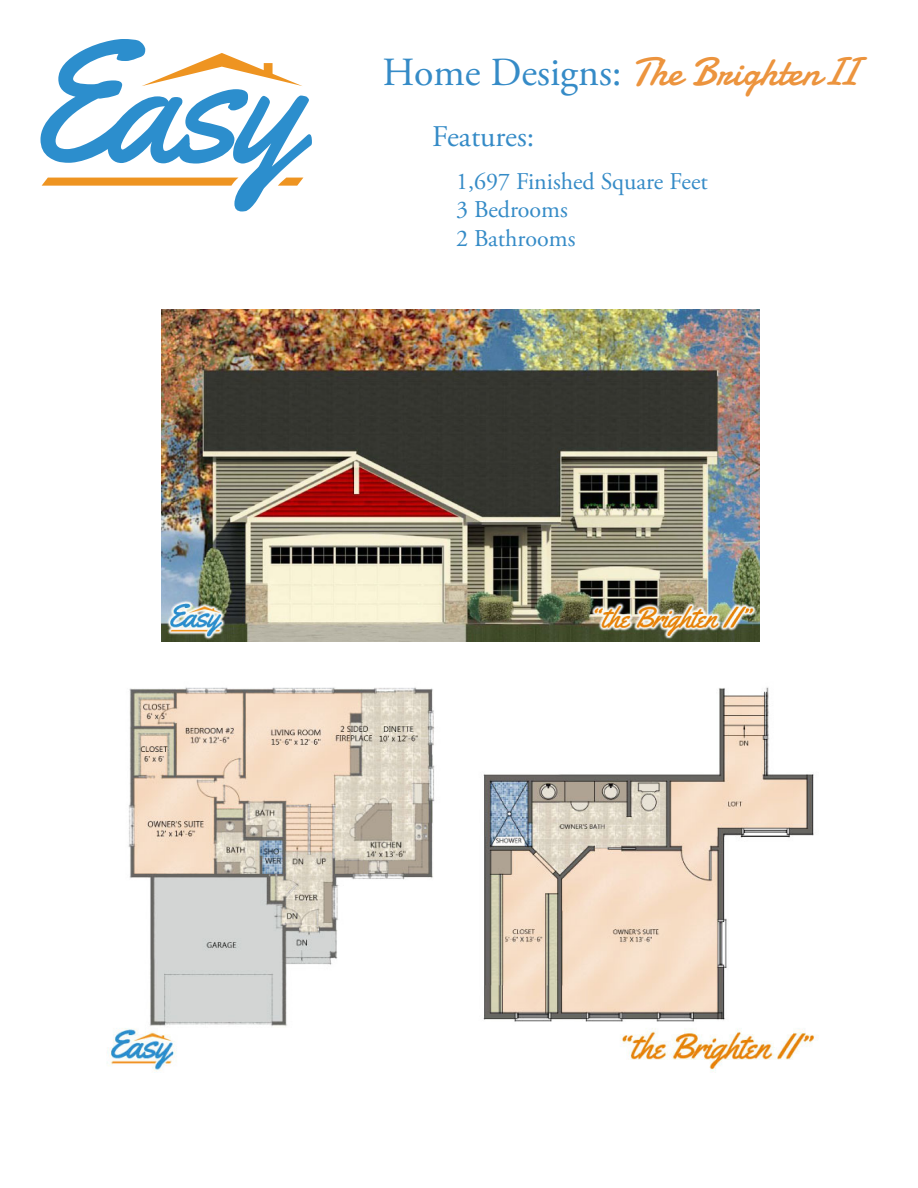
<style>
.page{position:relative;width:918px;height:1188px;background:#fff}
.page>*{position:absolute;margin:0;border:0;box-sizing:border-box;transform-origin:0 0}
.t1{font:39.9px "Damion";color:#ec943e}
.t2{font:30px "Adobe Garamond Pro";color:#358bc7}
.t3{font:24px/28.8px "Adobe Garamond Pro";color:#358bc7}
.s1{font-family:"Adobe Garamond Pro";color:#358bc7}
</style>
<div class="page">
<svg style="left:41px;top:39px;width:271px;height:172px"></svg>
<img style="left:162px;top:309px;width:598px;height:332px">
<img style="left:107px;top:687px;width:708px;height:386px">
<h1 class="t1" style="left:383px;top:45px;width:477px"><span class="s1">Home Designs:</span> The Brighten II</h1>
<p class="t2" style="left:432px;top:118px;width:104px">Features:</p>
<p class="t3" style="left:456px;top:167px;width:253px">1,697 Finished Square Feet<br>3 Bedrooms<br>2 Bathrooms</p>
</div>
